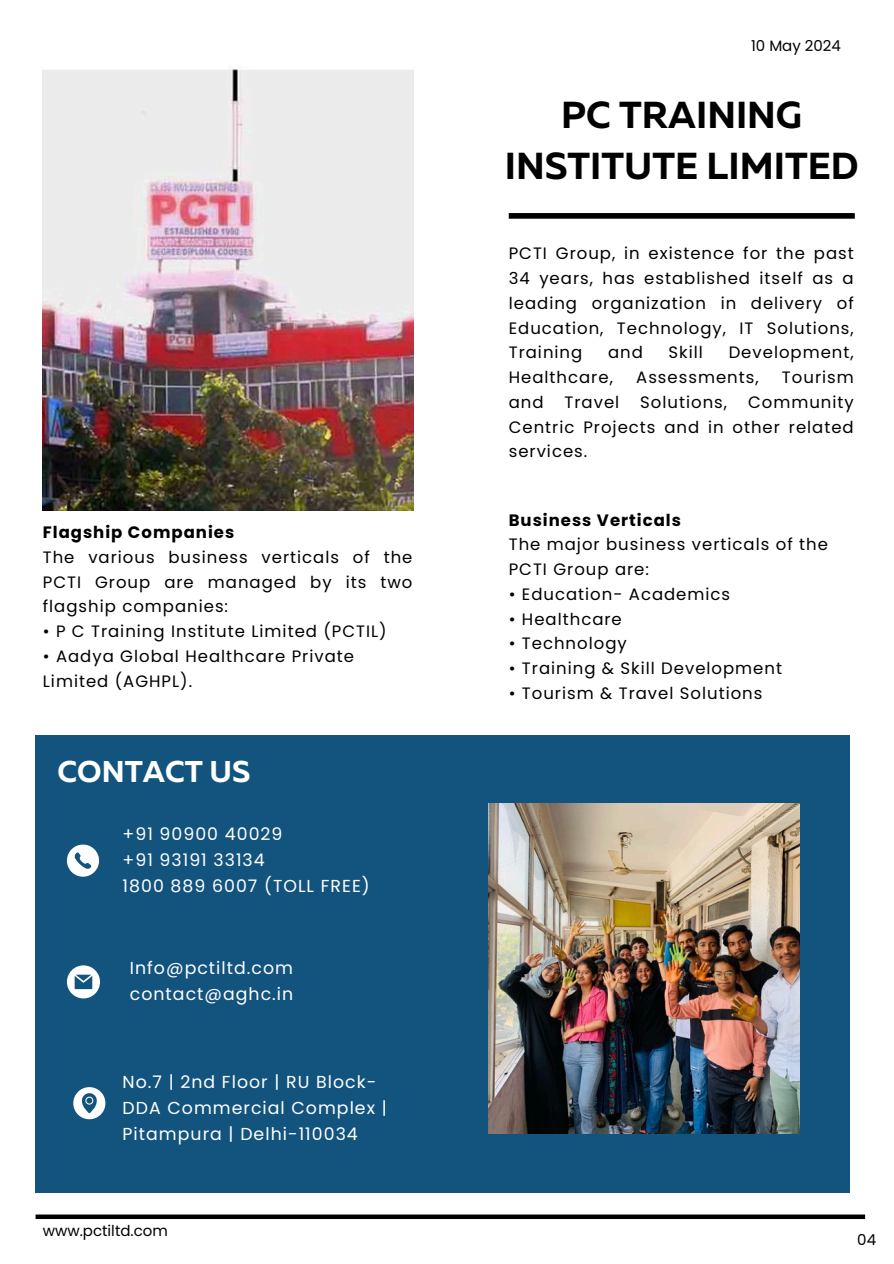
<style>
.page{position:relative;width:894px;height:1264px;background:#fff}
.page>*{position:absolute;margin:0;border:0;box-sizing:border-box;transform-origin:0 0}
.t1{font:700 37.5px/51.8px "Muller";color:#000;text-align:center}
.t2{font:700 30px "Muller";color:#fff}
.t3{font:17.25px/25.8px "Poppins";letter-spacing:.06em;color:#fff}
.t4{font:16.5px/24.8px "Poppins";letter-spacing:.06em;color:#000}
.t5{font:15px "Poppins";color:#000}
.s1{font-weight:700}
</style>
<div class="page">
<img style="left:43px;top:69px;width:370px;height:442px">
<div style="left:36px;top:735px;width:814px;height:457px;background:#13547e"></div>
<div style="left:508px;top:213px;width:346px;height:6px;background:#000"></div>
<img style="left:488px;top:803px;width:311px;height:329px">
<svg style="left:67px;top:844px;width:32px;height:32px"></svg>
<svg style="left:67px;top:965px;width:33px;height:33px"></svg>
<svg style="left:73px;top:1087px;width:32px;height:32px"></svg>
<svg style="left:36px;top:1214px;width:828px;height:4px;background:#212121"></svg>
<h4 class="t4" style="left:43px;top:520px;width:371px"><span class="s1">Flagship Companies<br></span>The various business verticals of the<br>PCTI Group are managed by its two flagship companies:</h4>
<h4 class="t4" style="left:43px;top:619px;width:345px">• P C Training Institute Limited (PCTIL)</h4>
<h4 class="t4" style="left:43px;top:643px;width:312px">• Aadya Global Healthcare Private<br>Limited (AGHPL).</h4>
<p class="t2" style="left:58px;top:759px;width:194px">CONTACT US</p>
<h1 class="t3" style="left:122px;top:820px;width:249px">+91 90900 40029<br>+91 93191 33134<br>1800 889 6007 (TOLL FREE)</h1>
<p class="t3" style="left:130px;top:955px;width:165px">Info@pctiltd.com contact@aghc.in</p>
<h3 class="t3" style="left:122px;top:1069px;width:266px">No.7 | 2nd Floor | RU Block-<br>DDA Commercial Complex |<br>Pitampura | Delhi-110034</h3>
<h4 class="t5" style="left:43px;top:1220px;width:126px">www.pctiltd.com</h4>
<h2 class="t5" style="left:751px;top:35px;width:91px">10 May 2024</h2>
<h4 class="t1" style="left:504px;top:92px;width:355px">PC TRAINING<br>INSTITUTE LIMITED</h4>
<p class="t4" style="left:508px;top:241px;width:346px;text-align:justify">PCTI Group, in existence for the past 34 years, has established itself as a leading organization in delivery of Education, Technology, IT Solutions, Training</p>
<p class="t4" style="left:608px;top:340px;width:36px">and</p>
<p class="t4" style="left:668px;top:340px;width:36px">Skill</p>
<p class="t4" style="left:728px;top:340px;width:127px">Development,</p>
<p class="t4" style="left:508px;top:365px;width:106px">Healthcare,</p>
<p class="t4" style="left:636px;top:365px;width:124px">Assessments,</p>
<p class="t4" style="left:781px;top:365px;width:73px">Tourism</p>
<p class="t4" style="left:508px;top:390px;width:36px">and</p>
<p class="t4" style="left:564px;top:390px;width:56px">Travel</p>
<p class="t4" style="left:640px;top:390px;width:88px">Solutions,</p>
<p class="t4" style="left:508px;top:390px;width:346px;text-align:justify;text-indent:239px">Community Centric Projects and in other related services.</p>
<h4 class="t4" style="left:508px;top:507px;width:320px"><span class="s1">Business Verticals<br></span>The major business verticals of the<br>PCTI Group are:</h4>
<h4 class="t4" style="left:508px;top:582px;width:223px">• Education- Academics</h4>
<h4 class="t4" style="left:508px;top:606px;width:115px">• Healthcare</h4>
<h4 class="t4" style="left:508px;top:631px;width:119px">• Technology</h4>
<h4 class="t4" style="left:508px;top:656px;width:275px">• Training &amp; Skill Development</h4>
<h4 class="t4" style="left:508px;top:681px;width:255px">• Tourism &amp; Travel Solutions</h4>
<p class="t5" style="left:857px;top:1229px;width:20px">04</p>
</div>
